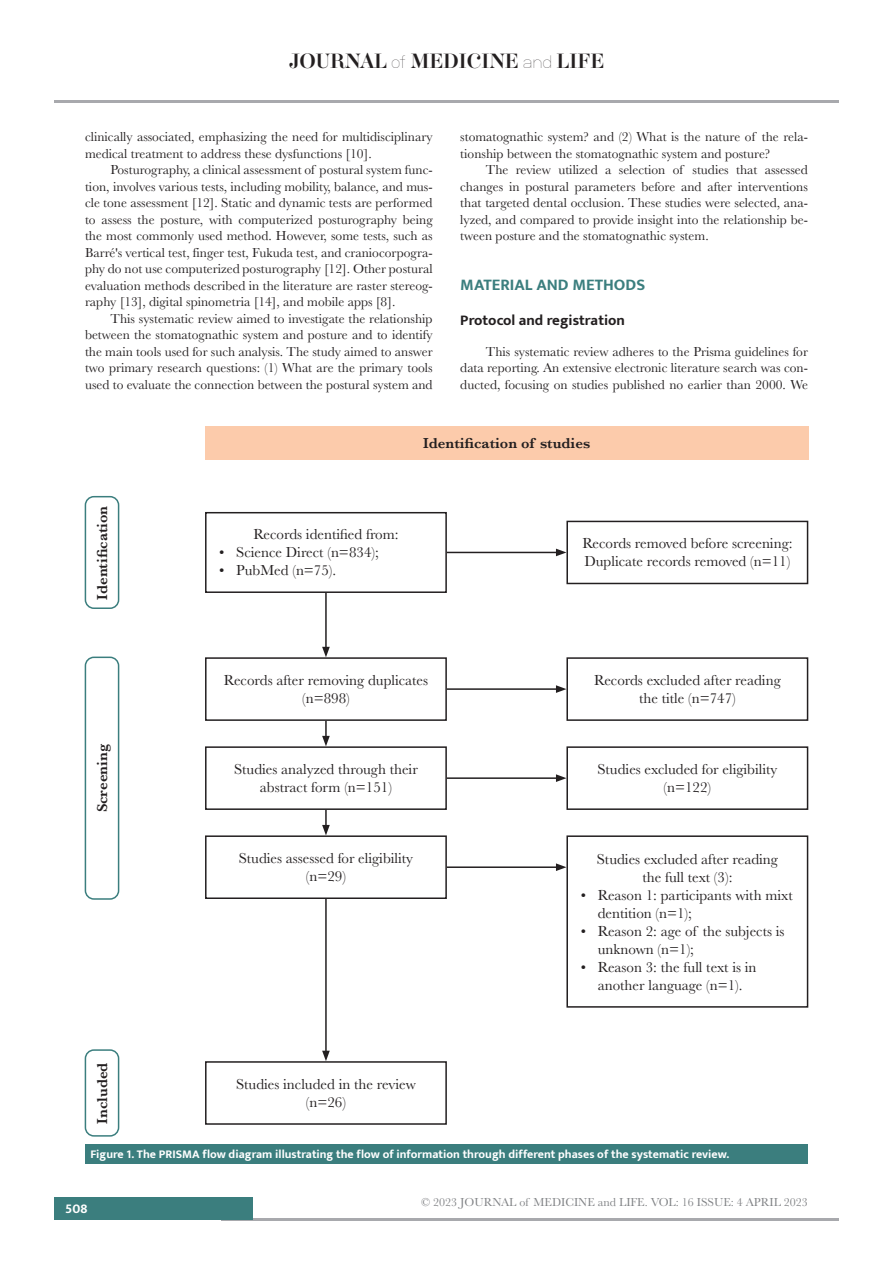
<style>
.page{position:relative;width:893px;height:1263px;background:#fff}
.page>*{position:absolute;margin:0;border:0;box-sizing:border-box;transform-origin:0 0}
.t1{font:18px "Aker Brygge Display";color:#231f20}
.t2{font:700 16.5px "Mukta";color:#3b7e7e}
.t3{font:15px/18px "Baskerville";color:#231f20;text-align:center}
.t4{font:600 15px "Baskerville";color:#231f20}
.t5{font:700 15px "Mukta";color:#231f20}
.t6{font:13.5px/16.5px "Baskerville";color:#231f20;text-align:justify}
.t7{font:700 13.5px "Mukta";color:#fff}
.t8{font:700 12px "Mukta";color:#fff}
.t9{font:12px "Baskerville";color:#808285}
.s1{font-family:"Neubau Grotesk Lei"}
</style>
<div class="page">
<hr style="left:221px;top:1218px;width:618px;height:2px;background:#a8a9ad">
<div style="left:54px;top:1198px;width:198px;height:22px;background:#3b7e7e"></div>
<hr style="left:54px;top:100px;width:785px;height:2px;background:#a8a9ad">
<div style="left:85px;top:1144px;width:723px;height:20px;background:#3b7e7e"></div>
<div style="left:205px;top:427px;width:603px;height:33px;background:#fccbab"></div>
<div style="left:205px;top:512px;width:242px;height:81px;border:2px solid #231f20"></div>
<div style="left:205px;top:657px;width:242px;height:64px;border:2px solid #231f20"></div>
<div style="left:205px;top:746px;width:242px;height:64px;border:2px solid #231f20"></div>
<div style="left:205px;top:835px;width:242px;height:64px;border:2px solid #231f20"></div>
<div style="left:205px;top:1061px;width:242px;height:64px;border:2px solid #231f20"></div>
<div style="left:566px;top:835px;width:242px;height:173px;border:2px solid #231f20"></div>
<div style="left:566px;top:746px;width:242px;height:64px;border:2px solid #231f20"></div>
<div style="left:566px;top:657px;width:242px;height:64px;border:2px solid #231f20"></div>
<div style="left:566px;top:521px;width:242px;height:63px;border:2px solid #231f20"></div>
<div style="left:85px;top:496px;width:34px;height:113px;border:2px solid #3b7e7e;border-radius:9px"></div>
<div style="left:85px;top:656px;width:34px;height:244px;border:2px solid #3b7e7e;border-radius:9px"></div>
<div style="left:85px;top:1049px;width:34px;height:87px;border:2px solid #3b7e7e;border-radius:9px"></div>
<hr style="left:325px;top:593px;width:2px;height:56px;background:#231f20">
<svg style="left:322px;top:647px;width:8px;height:10px"></svg>
<hr style="left:447px;top:552px;width:111px;height:1px;background:#231f20">
<svg style="left:556px;top:549px;width:10px;height:7px"></svg>
<hr style="left:447px;top:688px;width:111px;height:2px;background:#231f20">
<svg style="left:556px;top:685px;width:10px;height:8px"></svg>
<hr style="left:447px;top:777px;width:111px;height:2px;background:#231f20">
<svg style="left:556px;top:774px;width:10px;height:8px"></svg>
<hr style="left:447px;top:866px;width:111px;height:2px;background:#231f20">
<svg style="left:556px;top:863px;width:10px;height:8px"></svg>
<svg style="left:322px;top:721px;width:8px;height:25px"></svg>
<svg style="left:322px;top:810px;width:8px;height:25px"></svg>
<hr style="left:325px;top:899px;width:2px;height:154px;background:#231f20">
<svg style="left:322px;top:1051px;width:8px;height:10px"></svg>
<h1 class="t1" style="left:289px;top:49px;width:317px">JOURNAL <span class="s1">of</span> MEDICINE <span class="s1">and</span> LIFE</h1>
<p class="t6" style="left:85px;top:129px;width:349px">clinically associated, emphasizing the need for multidisciplinary medical treatment to address these dysfunctions [10].</p>
<p class="t6" style="left:85px;top:162px;width:349px;text-indent:26px">Posturography, a clinical assessment of postural system func&shy;tion, involves various tests, including mobility, balance, and mus&shy;cle tone assessment [12]. Static and dynamic tests are performed to assess the posture, with computerized posturography being the most commonly used method. However, some tests, such as Barré's vertical test, finger test, Fukuda test, and craniocorpogra&shy;phy do not use computerized posturography [12]. Other postural evaluation methods described in the literature are raster stereog&shy;raphy [13], digital spinometria [14], and mobile apps [8].</p>
<p class="t6" style="left:85px;top:310px;width:349px;text-indent:26px">This systematic review aimed to investigate the relationship between the stomatognathic system and posture and to identify the main tools used for such analysis. The study aimed to answer two primary research questions: (1) What are the primary tools used to evaluate the connection between the postural system and</p>
<p class="t6" style="left:460px;top:129px;width:349px">stomatognathic system? and (2) What is the nature of the rela&shy;tionship between the stomatognathic system and posture?</p>
<p class="t6" style="left:460px;top:162px;width:349px;text-indent:26px">The review utilized a selection of studies that assessed changes in postural parameters before and after interventions that targeted dental occlusion. These studies were selected, ana&shy;lyzed, and compared to provide insight into the relationship be&shy;tween posture and the stomatognathic system.</p>
<p class="t2" style="left:460px;top:274px;width:186px">MATERIAL AND METHODS</p>
<p class="t5" style="left:460px;top:311px;width:166px">Protocol and registration</p>
<p class="t6" style="left:460px;top:343px;width:349px;text-indent:26px">This systematic review adheres to the Prisma guidelines for data reporting. An extensive electronic literature search was con&shy;ducted, focusing on studies published no earlier than 2000. We</p>
<p class="t4" style="left:92px;top:600px;width:96px;rotate:-90deg">Identification</p>
<p class="t4" style="left:92px;top:812px;width:70px;rotate:-90deg">Screening</p>
<p class="t4" style="left:92px;top:1124px;width:63px;rotate:-90deg">Included</p>
<p class="t4" style="left:423px;top:433px;width:168px">Identification of studies</p>
<p class="t3" style="left:253px;top:526px;width:147px">Records identified from:</p>
<p class="t3" style="left:219px;top:544px;width:161px">• Science Direct (n=834);</p>
<p class="t3" style="left:219px;top:562px;width:119px">• PubMed (n=75).</p>
<p class="t3" style="left:582px;top:535px;width:212px;text-align:left">Records removed before screening:<br>Duplicate records removed (n=11)</p>
<p class="t3" style="left:224px;top:671px;width:206px">Records after removing duplicates (n=898)</p>
<p class="t3" style="left:594px;top:671px;width:188px">Records excluded after reading the title (n=747)</p>
<p class="t3" style="left:234px;top:760px;width:185px">Studies analyzed through their abstract form (n=151)</p>
<p class="t3" style="left:597px;top:760px;width:181px">Studies excluded for eligibility (n=122)</p>
<p class="t3" style="left:239px;top:850px;width:176px">Studies assessed for eligibility (n=29)</p>
<p class="t3" style="left:597px;top:850px;width:183px">Studies excluded after reading the full text (3):</p>
<p class="t3" style="left:598px;top:886px;width:196px;text-align:left;text-indent:-17px">• Reason 1: participants with mixt dentition (n=1);</p>
<p class="t3" style="left:598px;top:922px;width:188px;text-align:left;text-indent:-17px">• Reason 2: age of the subjects is unknown (n=1);</p>
<p class="t3" style="left:581px;top:958px;width:177px">• Reason 3: the full text is in another language (n=1).</p>
<p class="t3" style="left:236px;top:1075px;width:181px">Studies included in the review (n=26)</p>
<p class="t8" style="left:91px;top:1147px;width:640px">Figure 1. The PRISMA flow diagram illustrating the flow of information through different phases of the systematic review.</p>
<p class="t7" style="left:65px;top:1200px;width:24px">508</p>
<p class="t9" style="left:421px;top:1195px;width:388px">© 2023 JOURNAL of MEDICINE and LIFE. VOL: 16 ISSUE: 4 APRIL 2023</p>
</div>
